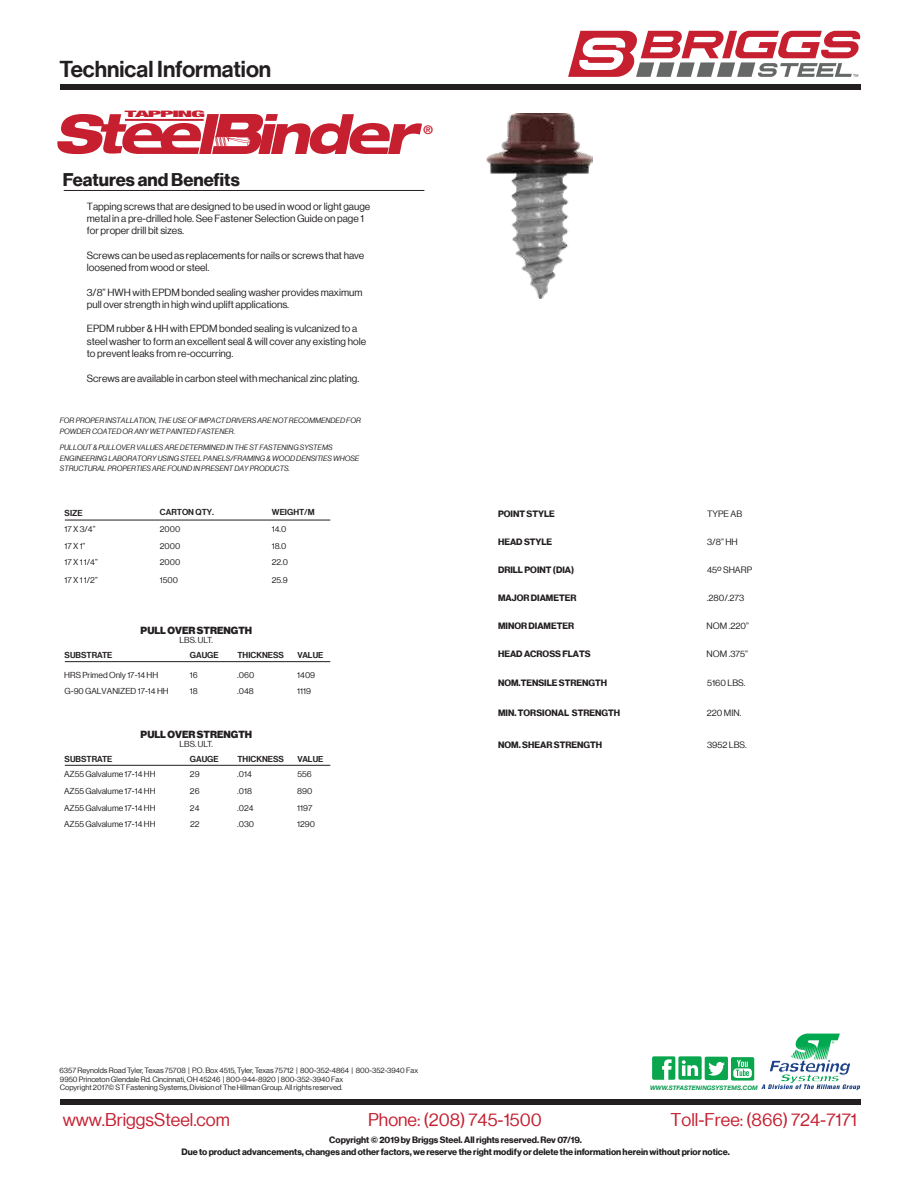
<style>
.page{position:relative;width:918px;height:1188px;background:#fff}
.page>*{position:absolute;margin:0;border:0;box-sizing:border-box;transform-origin:0 0}
.t1{font:22.5px "N Haas Grotesk DS Pro 65 Md";color:#231f20}
.t2{font:18px "N Haas Grotesk DS Pro 55 Rg";color:#c51f30}
.t3{font:18px "N Haas Grotesk DS Pro 75 Bd";color:#231f20}
.t4{font:700 11.85px "Helvetica Neue";color:#c51f30}
.t5{font:10.2px/12.3px "N Haas Grotesk DS Pro 55 Rg";color:#231f20}
.t6{font:10.05px "N Haas Grotesk DS Pro 95 Blk";color:#231f20}
.t7{font:9px "N Haas Grotesk DS Pro 75 Bd";color:#231f20}
.t8{font:9px "N Haas Grotesk DS Pro 55 Rg";color:#231f20}
.t9{font:900 condensed 8.85px "Helvetica Neue";letter-spacing:-.055em;color:#c51f30;scale:2.85 1}
.t10{font:8.4px "N Haas Grotesk DS Pro 55 Rg";color:#231f20}
.t11{font:8.4px "N Haas Grotesk DS Pro 65 Md";color:#231f20}
.t12{font:7.5px/10.8px "N Haas Grotesk DS Pro 56 It";color:#231f20}
.t13{font:7.5px "N Haas Grotesk DS Pro 55 Rg";color:#231f20}
.t14{font:italic 700 6.15px "Helvetica Neue";color:#009649}
</style>
<div class="page">
<hr style="left:64px;top:190px;width:360px;height:1px;background:#231f20">
<svg style="left:761px;top:1033px;width:99px;height:57px"></svg>
<div style="left:652px;top:1056px;width:23px;height:24px;background:#09a64d;border-radius:2px"></div>
<svg style="left:662px;top:1059px;width:10px;height:21px"></svg>
<svg style="left:678px;top:1056px;width:24px;height:24px"></svg>
<div style="left:705px;top:1057px;width:23px;height:23px;background:#09a64d;border-radius:2px"></div>
<svg style="left:708px;top:1062px;width:17px;height:14px"></svg>
<div style="left:731px;top:1057px;width:23px;height:24px;background:#09a64d;border-radius:2px"></div>
<svg style="left:733px;top:1060px;width:19px;height:18px"></svg>
<svg style="left:568px;top:31px;width:293px;height:46px"></svg>
<div style="left:60px;top:85px;width:801px;height:5px;background:#231f20"></div>
<div style="left:60px;top:1099px;width:801px;height:5px;background:#231f20"></div>
<svg style="left:57px;top:114px;width:365px;height:40px"></svg>
<hr style="left:65px;top:520px;width:265px;height:1px;background:#231f20">
<hr style="left:65px;top:661px;width:265px;height:1px;background:#231f20">
<hr style="left:65px;top:765px;width:265px;height:1px;background:#231f20">
<img style="left:486px;top:114px;width:106px;height:185px">
<h1 class="t1" style="left:60px;top:56px;width:213px">Technical Information</h1>
<p class="t9" style="left:125px;top:107px;width:30px">TAPPING</p>
<h2 class="t3" style="left:63px;top:169px;width:178px">Features and Benefits</h2>
<p class="t5" style="left:87px;top:200px;width:285px">Tapping screws that are designed to be used in wood or light gauge metal in a pre-drilled hole. See Fastener Selection Guide on page 1 for proper drill bit sizes.</p>
<p class="t5" style="left:87px;top:249px;width:279px">Screws can be used as replacements for nails or screws that have loosened from wood or steel.</p>
<p class="t5" style="left:87px;top:286px;width:277px">3/8” HWH with EPDM bonded sealing washer provides maximum pull over strength in high wind uplift applications.</p>
<p class="t5" style="left:87px;top:323px;width:281px">EPDM rubber &amp; HH with EPDM bonded sealing is vulcanized to a steel washer to form an excellent seal &amp; will cover any existing hole to prevent leaks from re-occurring.</p>
<p class="t5" style="left:87px;top:372px;width:274px">Screws are available in carbon steel with mechanical zinc plating.</p>
<p class="t12" style="left:60px;top:415px;width:303px">FOR PROPER INSTALLATION, THE USE OF IMPACT DRIVERS ARE NOT RECOMMENDED FOR<br>POWDER COATED OR ANY WET PAINTED FASTENER.</p>
<p class="t12" style="left:60px;top:442px;width:301px">PULLOUT &amp; PULLOVER VALUES ARE DETERMINED IN THE ST FASTENING SYSTEMS<br>ENGINEERING LABORATORY USING STEEL PANELS/FRAMING &amp; WOOD DENSITIES WHOSE<br>STRUCTURAL PROPERTIES ARE FOUND IN PRESENT DAY PRODUCTS.</p>
<p class="t11" style="left:65px;top:508px;width:20px">SIZE</p>
<p class="t11" style="left:160px;top:507px;width:56px">CARTON QTY.</p>
<p class="t11" style="left:272px;top:507px;width:44px">WEIGHT/M</p>
<p class="t10" style="left:65px;top:524px;width:32px">17 X 3/4”</p>
<p class="t10" style="left:160px;top:524px;width:22px">2000</p>
<p class="t10" style="left:272px;top:524px;width:16px">14.0</p>
<p class="t10" style="left:65px;top:541px;width:22px">17 X 1”</p>
<p class="t10" style="left:160px;top:541px;width:22px">2000</p>
<p class="t10" style="left:272px;top:541px;width:16px">18.0</p>
<p class="t10" style="left:65px;top:558px;width:35px">17 X 1 1/4”</p>
<p class="t10" style="left:160px;top:558px;width:22px">2000</p>
<p class="t10" style="left:272px;top:558px;width:18px">22.0</p>
<p class="t10" style="left:65px;top:576px;width:35px">17 X 1 1/2”</p>
<p class="t10" style="left:160px;top:576px;width:20px">1500</p>
<p class="t10" style="left:272px;top:576px;width:17px">25.9</p>
<p class="t6" style="left:141px;top:625px;width:113px">PULL OVER STRENGTH</p>
<p class="t10" style="left:180px;top:635px;width:35px">LBS. ULT.</p>
<p class="t11" style="left:65px;top:650px;width:49px">SUBSTRATE</p>
<p class="t11" style="left:190px;top:650px;width:30px">GAUGE</p>
<p class="t11" style="left:237px;top:650px;width:48px">THICKNESS</p>
<p class="t11" style="left:298px;top:650px;width:27px">VALUE</p>
<p class="t10" style="left:64px;top:670px;width:96px">HRS Primed Only 17-14 HH</p>
<p class="t10" style="left:190px;top:670px;width:9px">16</p>
<p class="t10" style="left:237px;top:670px;width:18px">.060</p>
<p class="t10" style="left:297px;top:670px;width:19px">1409</p>
<p class="t10" style="left:65px;top:687px;width:106px">G-90 GALVANIZED 17-14 HH</p>
<p class="t10" style="left:190px;top:687px;width:9px">18</p>
<p class="t10" style="left:237px;top:687px;width:18px">.048</p>
<p class="t10" style="left:297px;top:687px;width:15px">1119</p>
<p class="t6" style="left:141px;top:729px;width:113px">PULL OVER STRENGTH</p>
<p class="t10" style="left:180px;top:739px;width:35px">LBS. ULT.</p>
<p class="t11" style="left:65px;top:754px;width:49px">SUBSTRATE</p>
<p class="t11" style="left:190px;top:754px;width:30px">GAUGE</p>
<p class="t11" style="left:237px;top:754px;width:48px">THICKNESS</p>
<p class="t11" style="left:298px;top:754px;width:27px">VALUE</p>
<p class="t10" style="left:64px;top:770px;width:93px">AZ55 Galvalume 17-14 HH</p>
<p class="t10" style="left:190px;top:770px;width:11px">29</p>
<p class="t10" style="left:237px;top:770px;width:16px">.014</p>
<p class="t10" style="left:297px;top:770px;width:16px">556</p>
<p class="t10" style="left:64px;top:786px;width:93px">AZ55 Galvalume 17-14 HH</p>
<p class="t10" style="left:190px;top:786px;width:11px">26</p>
<p class="t10" style="left:237px;top:786px;width:16px">.018</p>
<p class="t10" style="left:297px;top:786px;width:17px">890</p>
<p class="t10" style="left:64px;top:803px;width:93px">AZ55 Galvalume 17-14 HH</p>
<p class="t10" style="left:190px;top:803px;width:11px">24</p>
<p class="t10" style="left:237px;top:803px;width:18px">.024</p>
<p class="t10" style="left:297px;top:803px;width:17px">1197</p>
<p class="t10" style="left:64px;top:820px;width:93px">AZ55 Galvalume 17-14 HH</p>
<p class="t10" style="left:190px;top:820px;width:11px">22</p>
<p class="t10" style="left:237px;top:820px;width:18px">.030</p>
<p class="t10" style="left:297px;top:820px;width:19px">1290</p>
<p class="t4" style="left:423px;top:121px;width:11px">®</p>
<p class="t7" style="left:498px;top:508px;width:58px">POINT STYLE</p>
<p class="t8" style="left:707px;top:509px;width:37px">TYPE AB</p>
<p class="t7" style="left:498px;top:537px;width:56px">HEAD STYLE</p>
<p class="t8" style="left:707px;top:537px;width:32px">3/8” HH</p>
<p class="t7" style="left:498px;top:564px;width:78px">DRILL POINT (DIA)</p>
<p class="t8" style="left:707px;top:565px;width:47px">45º SHARP</p>
<p class="t7" style="left:498px;top:593px;width:80px">MAJOR DIAMETER</p>
<p class="t8" style="left:707px;top:593px;width:39px">.280/.273</p>
<p class="t7" style="left:498px;top:621px;width:78px">MINOR DIAMETER</p>
<p class="t8" style="left:707px;top:621px;width:44px">NOM .220”</p>
<p class="t7" style="left:498px;top:649px;width:94px">HEAD ACROSS FLATS</p>
<p class="t8" style="left:707px;top:649px;width:43px">NOM .375”</p>
<p class="t7" style="left:498px;top:677px;width:111px">NOM.TENSILE STRENGTH</p>
<p class="t8" style="left:707px;top:677px;width:40px">5160 LBS.</p>
<p class="t7" style="left:498px;top:708px;width:124px">MIN. TORSIONAL STRENGTH</p>
<p class="t8" style="left:707px;top:708px;width:36px">220 MIN.</p>
<p class="t7" style="left:498px;top:740px;width:105px">NOM. SHEAR STRENGTH</p>
<p class="t8" style="left:707px;top:740px;width:41px">3952 LBS.</p>
<p class="t13" style="left:60px;top:1066px;width:360px">6357 Reynolds Road Tyler, Texas 75708 | P.O. Box 4515, Tyler, Texas 75712 | 800-352-4864 | 800-352-3940 Fax</p>
<p class="t13" style="left:60px;top:1083px;width:284px">Copyright 2017© ST Fastening Systems, Division of The Hillman Group. All rights reserved.</p>
<p class="t13" style="left:60px;top:1075px;width:285px">9950 Princeton Glendale Rd. Cincinnati, OH 45246 | 800-944-8920 | 800-352-3940 Fax</p>
<p class="t14" style="left:650px;top:1083px;width:109px">WWW.STFASTENINGSYSTEMS.COM</p>
<h2 class="t2" style="left:368px;top:1110px;width:175px">Phone: (208) 745-1500</h2>
<p class="t7" style="left:329px;top:1135px;width:254px">Copyright © 2019 by Briggs Steel. All rights reserved. Rev 07/19.</p>
<h2 class="t2" style="left:671px;top:1110px;width:188px">Toll-Free: (866) 724-7171</h2>
<h2 class="t2" style="left:63px;top:1110px;width:169px">www.BriggsSteel.com</h2>
<p class="t7" style="left:181px;top:1146px;width:550px">Due to product advancements, changes and other factors, we reserve the right modify or delete the information herein without prior notice.</p>
</div>
